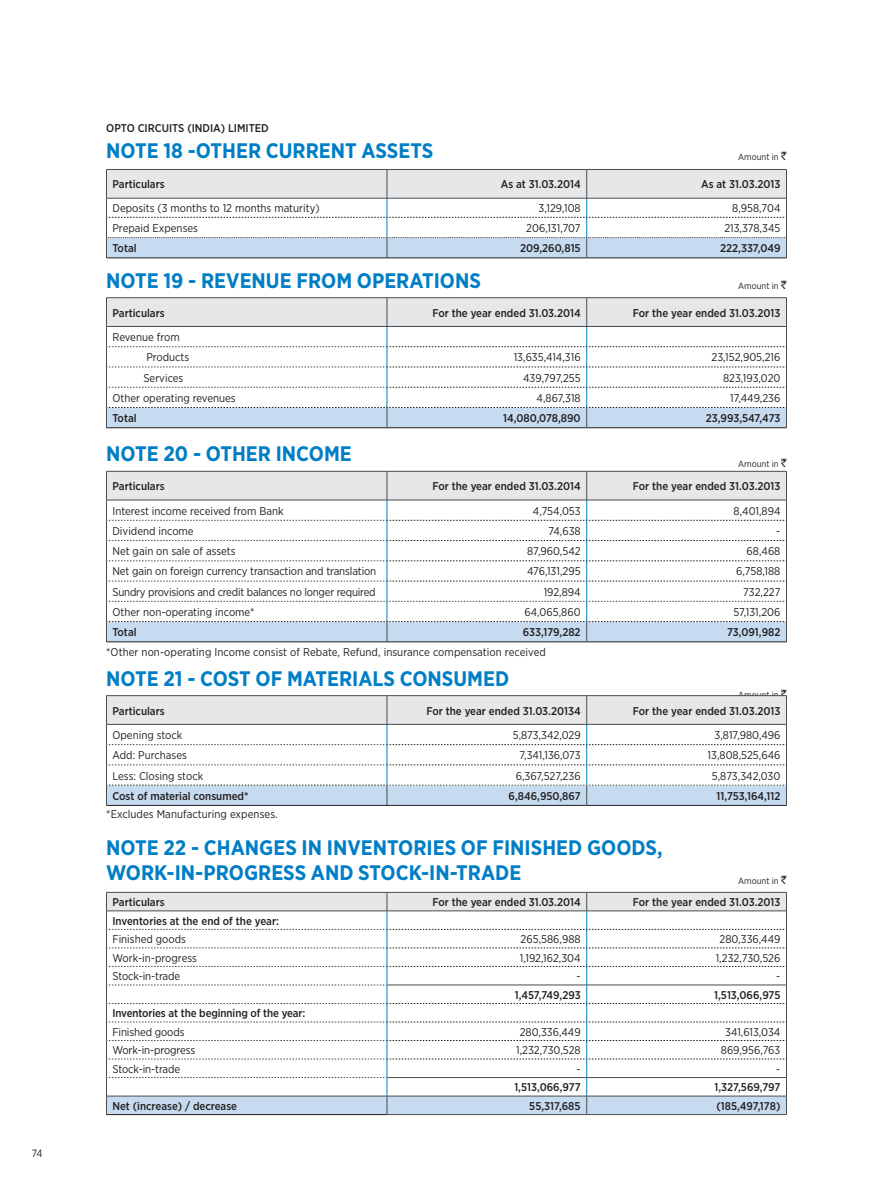
<style>
.page{position:relative;width:893px;height:1191px;background:#fff}
.page>*{position:absolute;margin:0;border:0;box-sizing:border-box;transform-origin:0 0}
.t1{font:700 21px/25.2px "Gotham Narrow";color:#007ec5}
.t2{font:11.25px/20.2px "Gotham Narrow";color:#231f20}
.t3{font:500 11.25px "Gotham Narrow";color:#231f20}
.t4{font:11.25px "Gotham Narrow";letter-spacing:-.02em;color:#231f20}
.t5{font:10.5px "Gotham Narrow";color:#231f20}
.t6{font:9px "Gotham Narrow";color:#231f20}
.s1{font-family:"Rupee Foradian";font-size:11.25px}
</style>
<div class="page">
<hr style="left:106px;top:258px;width:281px;height:1px;background:#231f20">
<hr style="left:387px;top:258px;width:200px;height:1px;background:#231f20">
<hr style="left:587px;top:258px;width:200px;height:1px;background:#231f20">
<svg style="left:106px;top:169px;width:681px;height:89px"></svg>
<hr style="left:106px;top:297px;width:281px;height:1px;background:#4b4c4d">
<hr style="left:387px;top:297px;width:200px;height:1px;background:#4b4c4d">
<hr style="left:587px;top:297px;width:200px;height:1px;background:#4b4c4d">
<svg style="left:106px;top:298px;width:681px;height:130px"></svg>
<hr style="left:106px;top:805px;width:281px;height:1px;background:#231f20">
<hr style="left:387px;top:805px;width:200px;height:1px;background:#231f20">
<hr style="left:587px;top:805px;width:200px;height:1px;background:#231f20">
<svg style="left:106px;top:695px;width:681px;height:110px"></svg>
<svg style="left:106px;top:471px;width:681px;height:171px"></svg>
<hr style="left:106px;top:1114px;width:281px;height:1px;background:#231f20">
<hr style="left:387px;top:1114px;width:200px;height:1px;background:#4b4c4d">
<hr style="left:587px;top:1114px;width:200px;height:1px;background:#4b4c4d">
<svg style="left:106px;top:892px;width:681px;height:222px"></svg>
<p class="t5" style="left:32px;top:1146px;width:12px">74</p>
<p class="t3" style="left:106px;top:121px;width:160px">OPTO CIRCUITS (INDIA) LIMITED</p>
<h1 class="t1" style="left:106px;top:137px;width:14px">NOTE</h1>
<h1 class="t1" style="left:164px;top:137px;width:47px">18 -OTHE</h1>
<h1 class="t1" style="left:248px;top:137px;width:84px">R CURRENT</h1>
<h1 class="t1" style="left:362px;top:137px;width:13px">ASSETS</h1>
<p class="t6" style="left:738px;top:151px;width:50px">Amount in <span class="s1">`</span></p>
<p class="t3" style="left:112px;top:177px;width:54px">Particulars</p>
<p class="t3" style="left:501px;top:177px;width:81px">As at 31.03.2014</p>
<p class="t3" style="left:701px;top:177px;width:81px">As at 31.03.2013</p>
<p class="t2" style="left:112px;top:198px;width:209px">Deposits (3 months to 12 months maturity)</p>
<p class="t2" style="left:539px;top:198px;width:44px">3,129,108</p>
<p class="t2" style="left:732px;top:198px;width:50px">8,958,704</p>
<p class="t2" style="left:112px;top:218px;width:87px">Prepaid Expenses</p>
<p class="t2" style="left:526px;top:218px;width:56px">206,131,707</p>
<p class="t2" style="left:724px;top:218px;width:58px">213,378,345</p>
<p class="t3" style="left:112px;top:241px;width:26px">Total</p>
<p class="t3" style="left:520px;top:241px;width:62px">209,260,815</p>
<p class="t3" style="left:720px;top:241px;width:62px">222,337,049</p>
<h1 class="t1" style="left:106px;top:267px;width:14px">NOTE</h1>
<h1 class="t1" style="left:164px;top:267px;width:90px">19 - REVENUE</h1>
<h1 class="t1" style="left:296px;top:267px;width:126px">FROM OPERATIONS</h1>
<p class="t6" style="left:738px;top:280px;width:50px">Amount in <span class="s1">`</span></p>
<p class="t3" style="left:112px;top:305px;width:54px">Particulars</p>
<p class="t3" style="left:432px;top:305px;width:150px">For the year ended 31.03.2014</p>
<p class="t3" style="left:633px;top:305px;width:149px">For the year ended 31.03.2013</p>
<p class="t2" style="left:146px;top:327px;width:44px;text-indent:-34px">Revenue from<br>Products</p>
<p class="t2" style="left:514px;top:347px;width:68px">13,635,414,316</p>
<p class="t2" style="left:711px;top:347px;width:70px">23,152,905,216</p>
<p class="t2" style="left:143px;top:367px;width:42px">Services</p>
<p class="t2" style="left:523px;top:367px;width:59px">439,797,255</p>
<p class="t2" style="left:723px;top:367px;width:59px">823,193,020</p>
<p class="t2" style="left:112px;top:387px;width:125px">Other operating revenues</p>
<p class="t2" style="left:537px;top:387px;width:46px">4,867,318</p>
<p class="t2" style="left:730px;top:387px;width:52px">17,449,236</p>
<p class="t3" style="left:112px;top:411px;width:26px">Total</p>
<p class="t3" style="left:503px;top:411px;width:79px">14,080,078,890</p>
<p class="t3" style="left:706px;top:411px;width:76px">23,993,547,473</p>
<h1 class="t1" style="left:106px;top:441px;width:14px">NOTE</h1>
<h1 class="t1" style="left:164px;top:441px;width:56px">20 - OTHE</h1>
<h1 class="t1" style="left:258px;top:441px;width:66px">R IN COME</h1>
<p class="t6" style="left:738px;top:458px;width:50px">Amount in <span class="s1">`</span></p>
<p class="t3" style="left:112px;top:479px;width:54px">Particulars</p>
<p class="t3" style="left:432px;top:479px;width:150px">For the year ended 31.03.2014</p>
<p class="t3" style="left:633px;top:479px;width:149px">For the year ended 31.03.2013</p>
<p class="t2" style="left:112px;top:500px;width:173px">Interest income received from Bank</p>
<p class="t2" style="left:533px;top:500px;width:49px">4,754,053</p>
<p class="t2" style="left:734px;top:500px;width:48px">8,401,894</p>
<p class="t2" style="left:112px;top:520px;width:83px">Dividend income</p>
<p class="t2" style="left:549px;top:520px;width:34px">74,638</p>
<p class="t2" style="left:776px;top:520px;width:6px">-</p>
<p class="t2" style="left:112px;top:541px;width:125px">Net gain on sale of assets</p>
<p class="t2" style="left:527px;top:541px;width:55px">87,960,542</p>
<p class="t2" style="left:747px;top:541px;width:35px">68,468</p>
<p class="t2" style="left:112px;top:561px;width:265px">Net gain on foreign currency transaction and translation</p>
<p class="t2" style="left:527px;top:561px;width:55px">476,131,295</p>
<p class="t2" style="left:736px;top:561px;width:46px">6,758,188</p>
<p class="t4" style="left:112px;top:585px;width:265px">Sundry provisions and credit balances no longer required</p>
<p class="t2" style="left:544px;top:581px;width:38px">192,894</p>
<p class="t2" style="left:743px;top:581px;width:39px">732,227</p>
<p class="t2" style="left:112px;top:601px;width:144px">Other non-operating income*</p>
<p class="t2" style="left:524px;top:601px;width:58px">64,065,860</p>
<p class="t2" style="left:733px;top:601px;width:49px">57,131,206</p>
<p class="t3" style="left:112px;top:625px;width:26px">Total</p>
<p class="t3" style="left:523px;top:625px;width:59px">633,179,282</p>
<p class="t3" style="left:727px;top:625px;width:55px">73,091,982</p>
<p class="t2" style="left:106px;top:641px;width:441px">*Other non-operating Income consist of Rebate, Refund, insurance compensation received</p>
<h1 class="t1" style="left:106px;top:665px;width:404px">NOTE 21 - COST OF MATERIALS CONSUMED</h1>
<p class="t6" style="left:738px;top:689px;width:50px">Amount in <span class="s1">`</span></p>
<p class="t3" style="left:112px;top:703px;width:54px">Particulars</p>
<p class="t3" style="left:426px;top:703px;width:156px">For the year ended 31.03.20134</p>
<p class="t3" style="left:633px;top:703px;width:149px">For the year ended 31.03.2013</p>
<p class="t2" style="left:112px;top:724px;width:71px">Opening stock</p>
<p class="t2" style="left:513px;top:724px;width:69px">5,873,342,029</p>
<p class="t2" style="left:714px;top:724px;width:67px">3,817,980,496</p>
<p class="t2" style="left:112px;top:745px;width:76px">Add: Purchases</p>
<p class="t2" style="left:519px;top:745px;width:63px">7,341,136,073</p>
<p class="t2" style="left:708px;top:745px;width:74px">13,808,525,646</p>
<p class="t2" style="left:112px;top:765px;width:92px">Less: Closing stock</p>
<p class="t2" style="left:516px;top:765px;width:67px">6,367,527,236</p>
<p class="t2" style="left:712px;top:765px;width:70px">5,873,342,030</p>
<p class="t3" style="left:112px;top:788px;width:138px">Cost of material consumed*</p>
<p class="t3" style="left:509px;top:788px;width:74px">6,846,950,867</p>
<p class="t3" style="left:717px;top:788px;width:65px">11,753,164,112</p>
<p class="t2" style="left:106px;top:803px;width:173px">*Excludes Manufacturing expenses.</p>
<h1 class="t1" style="left:106px;top:834px;width:558px">NOTE 22 - CHANGES IN INVENTORIES OF FINISHED GOODS,<br>WORK-IN-PROGRESS AND STOCK-IN-TRADE</h1>
<p class="t6" style="left:738px;top:875px;width:50px">Amount in <span class="s1">`</span></p>
<p class="t3" style="left:112px;top:895px;width:54px">Particulars</p>
<p class="t3" style="left:432px;top:895px;width:150px">For the year ended 31.03.2014</p>
<p class="t3" style="left:633px;top:895px;width:149px">For the year ended 31.03.2013</p>
<p class="t3" style="left:112px;top:913px;width:168px">Inventories at the end of the year:</p>
<p class="t2" style="left:112px;top:928px;width:75px">Finished goods</p>
<p class="t2" style="left:521px;top:928px;width:62px">265,586,988</p>
<p class="t2" style="left:719px;top:928px;width:62px">280,336,449</p>
<p class="t2" style="left:112px;top:947px;width:86px">Work-in-progress</p>
<p class="t2" style="left:520px;top:947px;width:62px">1,192,162,304</p>
<p class="t2" style="left:716px;top:947px;width:66px">1,232,730,526</p>
<p class="t2" style="left:112px;top:966px;width:69px">Stock-in-trade</p>
<p class="t2" style="left:576px;top:966px;width:6px">-</p>
<p class="t2" style="left:776px;top:966px;width:6px">-</p>
<p class="t3" style="left:515px;top:987px;width:67px">1,457,749,293</p>
<p class="t3" style="left:714px;top:987px;width:68px">1,513,066,975</p>
<p class="t3" style="left:112px;top:1006px;width:194px">Inventories at the beginning of the year:</p>
<p class="t2" style="left:112px;top:1021px;width:74px">Finished goods</p>
<p class="t2" style="left:520px;top:1021px;width:62px">280,336,449</p>
<p class="t2" style="left:725px;top:1021px;width:57px">341,613,034</p>
<p class="t2" style="left:112px;top:1040px;width:84px">Work-in-progress</p>
<p class="t2" style="left:516px;top:1040px;width:66px">1,232,730,528</p>
<p class="t2" style="left:721px;top:1040px;width:61px">869,956,763</p>
<p class="t2" style="left:112px;top:1058px;width:69px">Stock-in-trade</p>
<p class="t2" style="left:576px;top:1058px;width:6px">-</p>
<p class="t2" style="left:776px;top:1058px;width:6px">-</p>
<p class="t3" style="left:514px;top:1080px;width:68px">1,513,066,977</p>
<p class="t3" style="left:714px;top:1080px;width:67px">1,327,569,797</p>
<p class="t3" style="left:112px;top:1098px;width:126px">Net (increase) / decrease</p>
<p class="t3" style="left:529px;top:1098px;width:53px">55,317,685</p>
<p class="t3" style="left:716px;top:1098px;width:65px">(185,497,178)</p>
</div>
